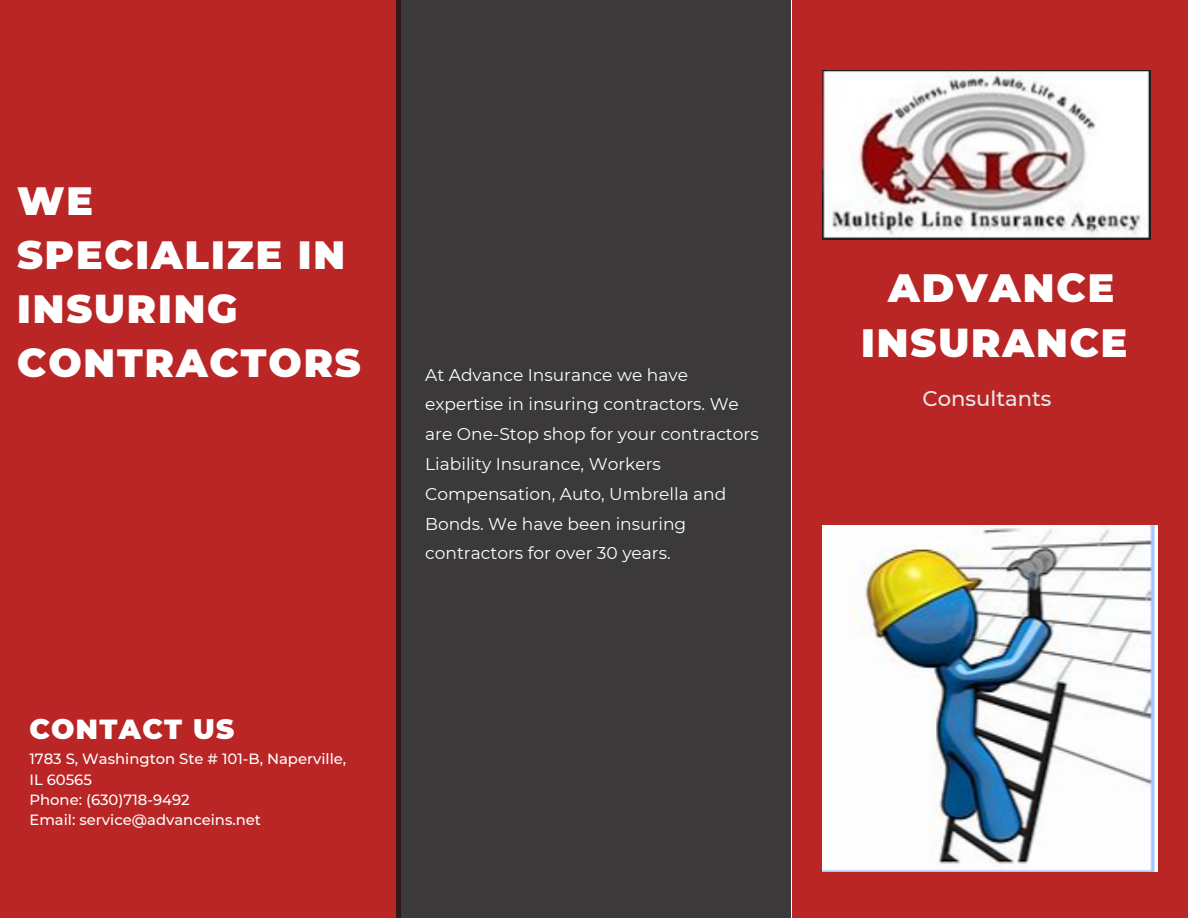
<style>
.page{position:relative;width:1188px;height:918px;background:#fff}
.page>*{position:absolute;margin:0;border:0;box-sizing:border-box;transform-origin:0 0}
.t1{font:900 39.45px/55.2px "Montserrat";letter-spacing:.05em;color:#fff;text-align:center}
.t2{font:900 39.3px/54px "Montserrat";letter-spacing:.05em;color:#fff}
.t3{font:900 27.6px "Montserrat";letter-spacing:.05em;color:#fff}
.t4{font:500 21.15px "Montserrat";color:#e9e9e9}
.t5{font:17.1px/29.8px "Montserrat";color:#fff}
.t6{font:500 14.85px/20.2px "Montserrat";color:#fff}
</style>
<div class="page">
<div style="left:0;top:0;width:401px;height:918px;background:#ba2525"></div>
<div style="left:792px;top:0;width:396px;height:918px;background:#ba2525"></div>
<div style="left:396px;top:0;width:395px;height:918px;background:#3b3939"></div>
<img style="left:822px;top:71px;width:329px;height:168px">
<img style="left:822px;top:526px;width:336px;height:345px">
<h2 class="t2" style="left:17px;top:174px;width:345px">WE<br>SPECIALIZE IN<br>INSURING<br>CONTRACTORS</h2>
<h3 class="t3" style="left:29px;top:713px;width:206px">CONTACT US</h3>
<p class="t6" style="left:29px;top:749px;width:318px">1783 S, Washington Ste # 101-B, Naperville,<br>IL 60565<br>Phone: (630)718-9492<br>Email: service@advanceins.net</p>
<p class="t5" style="left:425px;top:359px;width:335px">At Advance Insurance we have expertise in insuring contractors. We are One-Stop shop for your contractors<br>Liability Insurance, Workers<br>Compensation, Auto, Umbrella and<br>Bonds. We have been insuring contractors for over 30 years.</p>
<h1 class="t1" style="left:861px;top:260px;width:268px">ADVANCE<br>INSURANCE</h1>
<p class="t4" style="left:922px;top:386px;width:131px">Consultants</p>
</div>
